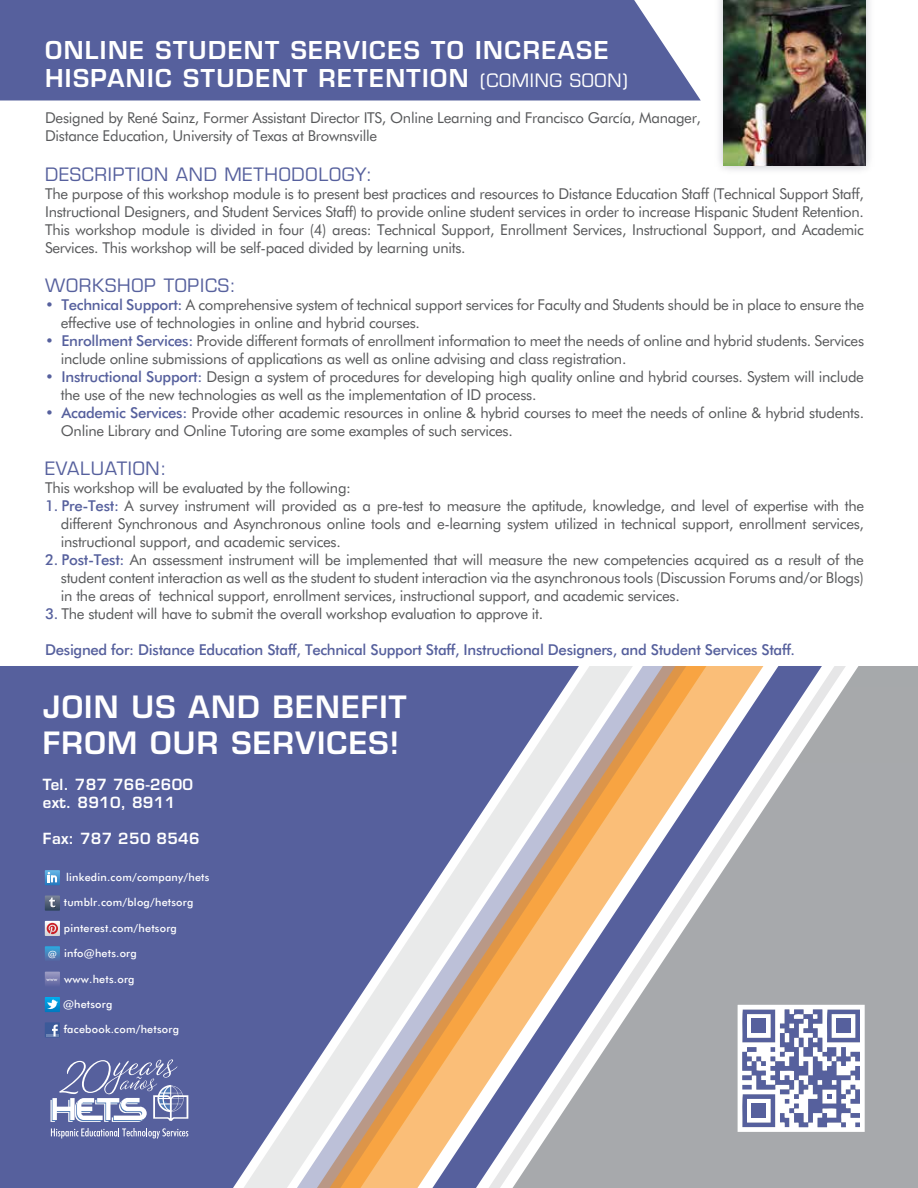
<style>
.page{position:relative;width:918px;height:1188px;background:#fff}
.page>*{position:absolute;margin:0;border:0;box-sizing:border-box;transform-origin:0 0}
.t1{font:600 30px/36px "Eurostile";letter-spacing:.04em;color:#fff}
.t2{font:600 24px/28.8px "Eurostile";letter-spacing:.06em;color:#fff}
.t3{font:18px "Eurostile";letter-spacing:.04em;color:#56609d}
.t4{font:15px/18px "Futura BT";letter-spacing:-.02em;color:#58595b}
.t5{font:500 15px "Futura BT";letter-spacing:-.02em;color:#56609d}
.t6{font:600 15px/18px "Eurostile";letter-spacing:.02em;color:#fff}
.t7{font:500 10.8px "Futura BT";letter-spacing:.02em;color:#fff}
.t8{font:500 4.8px "Futura BT";color:#fff}
.s1{font-weight:400;font-size:18px}
.s2{color:#56609d}
.s3{font-weight:500;color:#56609d}
.s4{font-size:8.7px}
</style>
<div class="page">
<div style="left:0;top:0;width:701px;height:100px;background:#56609d"></div>
<div style="left:0;top:666px;width:235px;height:522px;background:#56609d"></div>
<div style="left:894px;top:666px;width:24px;height:522px;background:#a7a9ac"></div>
<svg style="left:235px;top:666px;width:86px;height:522px;background:#6972a7"></svg>
<div style="left:811px;top:666px;width:83px;height:522px;background:#a7a9ac"></div>
<svg style="left:321px;top:666px;width:490px;height:522px;background:#afa5aa"></svg>
<img style="left:719px;top:0;width:151px;height:171px">
<img style="left:723px;top:0;width:142px;height:166px">
<svg style="left:738px;top:1005px;width:127px;height:127px"></svg>
<svg style="left:45px;top:1022px;width:15px;height:16px"></svg>
<svg style="left:46px;top:1025px;width:13px;height:11px"></svg>
<svg style="left:45px;top:997px;width:15px;height:15px"></svg>
<svg style="left:45px;top:972px;width:15px;height:15px"></svg>
<svg style="left:45px;top:946px;width:15px;height:15px"></svg>
<svg style="left:45px;top:921px;width:15px;height:15px"></svg>
<svg style="left:45px;top:896px;width:15px;height:15px"></svg>
<svg style="left:45px;top:870px;width:15px;height:15px"></svg>
<svg style="left:51px;top:1128px;width:137px;height:10px"></svg>
<svg style="left:51px;top:1059px;width:137px;height:63px;background:#838bb8"></svg>
<h2 class="t2" style="left:45px;top:35px;width:584px">ONLINE STUDENT SERVICES TO INCREASE<br>HISPANIC STUDENT RETENTION <span class="s1">(COMING SOON)</span></h2>
<p class="t4" style="left:45px;top:109px;width:658px">Designed by René Sainz, Former Assistant Director ITS, Online Learning and Francisco García, Manager,<br>Distance Education, University of Texas at Brownsville</p>
<p class="t3" style="left:45px;top:163px;width:329px">DESCRIPTION AND METHODOLOGY:</p>
<p class="t4" style="left:45px;top:184px;width:820px;text-align:justify">The purpose of this workshop module is to present best practices and resources to Distance Education Staff (Technical Support Staff, Instructional Designers, and Student Services Staff) to provide online student services in order to increase Hispanic Student Retention.<br>This workshop module is divided in four (4) areas: Technical Support, Enrollment Services, Instructional Support, and Academic Services. This workshop will be self-paced divided by learning units.</p>
<p class="t3" style="left:45px;top:275px;width:192px">WORKSHOP TOPICS:</p>
<p class="t4" style="left:61px;top:296px;width:805px;text-indent:-16px"><span class="s2">•</span> <span class="s3">Technical Support:</span> A comprehensive system of technical support services for Faculty and Students should be in place to ensure the effective use of technologies in online and hybrid courses.</p>
<p class="t4" style="left:61px;top:332px;width:805px;text-indent:-16px"><span class="s3">• Enrollment Services:</span> Provide different formats of enrollment information to meet the needs of online and hybrid students. Services include online submissions of applications as well as online advising and class registration.</p>
<p class="t4" style="left:61px;top:367px;width:805px;text-indent:-16px"><span class="s3">• Instructional Support:</span> Design a system of procedures for developing high quality online and hybrid courses. System will include the use of the new technologies as well as the implementation of ID process.</p>
<p class="t4" style="left:61px;top:403px;width:805px;text-indent:-16px"><span class="s3">• Academic Services:</span> Provide other academic resources in online &amp; hybrid courses to meet the needs of online &amp; hybrid students.<br>Online Library and Online Tutoring are some examples of such services.</p>
<p class="t3" style="left:45px;top:458px;width:123px">EVALUATION:</p>
<p class="t4" style="left:45px;top:479px;width:308px">This workshop will be evaluated by the following:</p>
<p class="t4" style="left:61px;top:497px;width:805px;text-align:justify;text-indent:-16px"><span class="s3">1. Pre-Test:</span> A survey instrument will provided as a pre-test to measure the aptitude, knowledge, and level of expertise with the different Synchronous and Asynchronous online tools and e-learning system utilized in technical support, enrollment services, instructional support, and academic services.</p>
<p class="t4" style="left:61px;top:551px;width:805px;text-align:justify;text-indent:-16px"><span class="s3">2. Post-Test:</span> An assessment instrument will be implemented that will measure the new competencies acquired as a result of the student content interaction as well as the student to student interaction via the asynchronous tools (Discussion Forums and/or Blogs) in the areas of technical support, enrollment services, instructional support, and academic services.</p>
<p class="t4" style="left:45px;top:604px;width:500px"><span class="s3">3.</span> The student will have to submit the overall workshop evaluation to approve it.</p>
<p class="t5" style="left:45px;top:640px;width:752px">Designed for: Distance Education Staff, Technical Support Staff, Instructional Designers, and Student Services Staff.</p>
<h1 class="t1" style="left:43px;top:688px;width:365px">JOIN US AND BENEFIT<br>FROM OUR SERVICES!</h1>
<p class="t6" style="left:43px;top:775px;width:152px">Tel. 787 766-2600 ext. 8910, 8911</p>
<p class="t6" style="left:43px;top:829px;width:158px">Fax: 787 250 8546</p>
<p class="t7" style="left:66px;top:871px;width:145px">linkedin.com/company/hets</p>
<p class="t7" style="left:64px;top:896px;width:131px">tumblr.com/blog/hetsorg</p>
<p class="t7" style="left:64px;top:921px;width:115px">pinterest.com/hetsorg</p>
<p class="t7" style="left:48px;top:947px;width:90px"><span class="s4">@</span> info@hets.org</p>
<p class="t8" style="left:47px;top:976px;width:12px">www</p>
<p class="t7" style="left:64px;top:972px;width:72px">www.hets.org</p>
<p class="t7" style="left:63px;top:998px;width:51px">@hetsorg</p>
<p class="t7" style="left:64px;top:1023px;width:117px">facebook.com/hetsorg</p>
</div>
